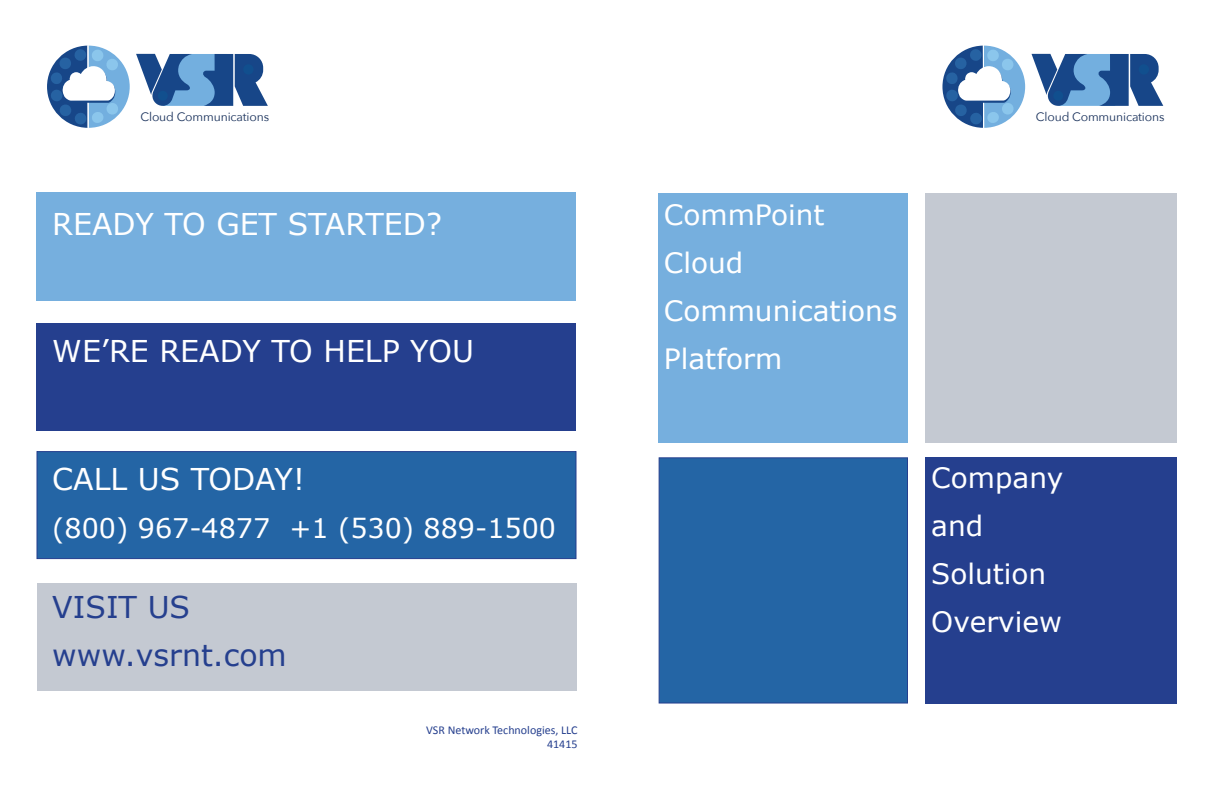
<style>
.page{position:relative;width:1224px;height:792px;background:#fff}
.page>*{position:absolute;margin:0;border:0;box-sizing:border-box;transform-origin:0 0}
.t1{font:30px "Verdana";color:#fff}
.t2{font:30px "Verdana";color:#253f8e}
.t3{font:28px "Verdana";color:#fff}
.t4{font:27px "Verdana";color:#fff}
.t5{font:12.2px "Avenir Next";letter-spacing:-.01em;color:#18305a}
.Body{font:12px "Calibri";color:#253f8e}
</style>
<div class="page">
<div style="left:659px;top:193px;width:249px;height:249px;background:#76afde"></div>
<div style="left:926px;top:457px;width:251px;height:247px;background:#253f8e"></div>
<div style="left:659px;top:457px;width:249px;height:247px;background:#2465a5;border:1px solid #253f8e"></div>
<div style="left:926px;top:193px;width:251px;height:249px;background:#c4c9d2"></div>
<div style="left:36px;top:193px;width:540px;height:108px;background:#76afde"></div>
<div style="left:36px;top:323px;width:540px;height:108px;background:#253f8e"></div>
<div style="left:36px;top:451px;width:540px;height:108px;background:#2465a5;border:1px solid #253f8e"></div>
<div style="left:38px;top:584px;width:540px;height:108px;background:#c4c9d2"></div>
<svg style="left:942px;top:46px;width:83px;height:82px"></svg>
<svg style="left:1032px;top:54px;width:131px;height:52px"></svg>
<div style="left:1139px;top:64px;width:10px;height:11px;background:#114f8e;border-radius:50%"></div>
<div style="left:1053px;top:91px;width:10px;height:10px;background:#114f8e;border-radius:50%"></div>
<svg style="left:47px;top:46px;width:83px;height:82px"></svg>
<svg style="left:136px;top:54px;width:132px;height:52px"></svg>
<div style="left:243px;top:64px;width:11px;height:11px;background:#114f8e;border-radius:50%"></div>
<div style="left:158px;top:91px;width:10px;height:10px;background:#114f8e;border-radius:50%"></div>
<p class="t5" style="left:140px;top:106px;width:130px">Cloud Communications</p>
<p class="t5" style="left:1036px;top:106px;width:130px">Cloud Communications</p>
<p class="t1" style="left:52px;top:203px;width:391px">READY TO GET STARTED?</p>
<p class="t1" style="left:52px;top:330px;width:423px">WE’RE READY TO HELP YOU</p>
<p class="t1" style="left:52px;top:458px;width:254px">CALL US TODAY!</p>
<p class="t4" style="left:52px;top:509px;width:505px">(800) 967-4877 +1 (530) 889-1500</p>
<p class="t3" style="left:52px;top:461px;width:134px">Company</p>
<p class="t2" style="left:52px;top:586px;width:139px">VISIT US</p>
<p class="t2" style="left:52px;top:634px;width:236px">www.vsrnt.com</p>
<p class="Body" style="left:426px;top:722px;width:153px">VSR Network Technologies, LLC</p>
<p class="Body" style="left:547px;top:736px;width:32px">41415</p>
<p class="t3" style="left:664px;top:195px;width:162px">CommPoint</p>
<p class="t3" style="left:664px;top:243px;width:81px">Cloud</p>
<p class="t3" style="left:664px;top:291px;width:235px">Communications</p>
<p class="t3" style="left:664px;top:339px;width:120px">Platform</p>
<p class="t3" style="left:931px;top:458px;width:134px">Company</p>
<p class="t3" style="left:931px;top:506px;width:53px">and</p>
<p class="t3" style="left:931px;top:554px;width:116px">Solution</p>
<p class="t3" style="left:931px;top:602px;width:132px">Overview</p>
</div>
